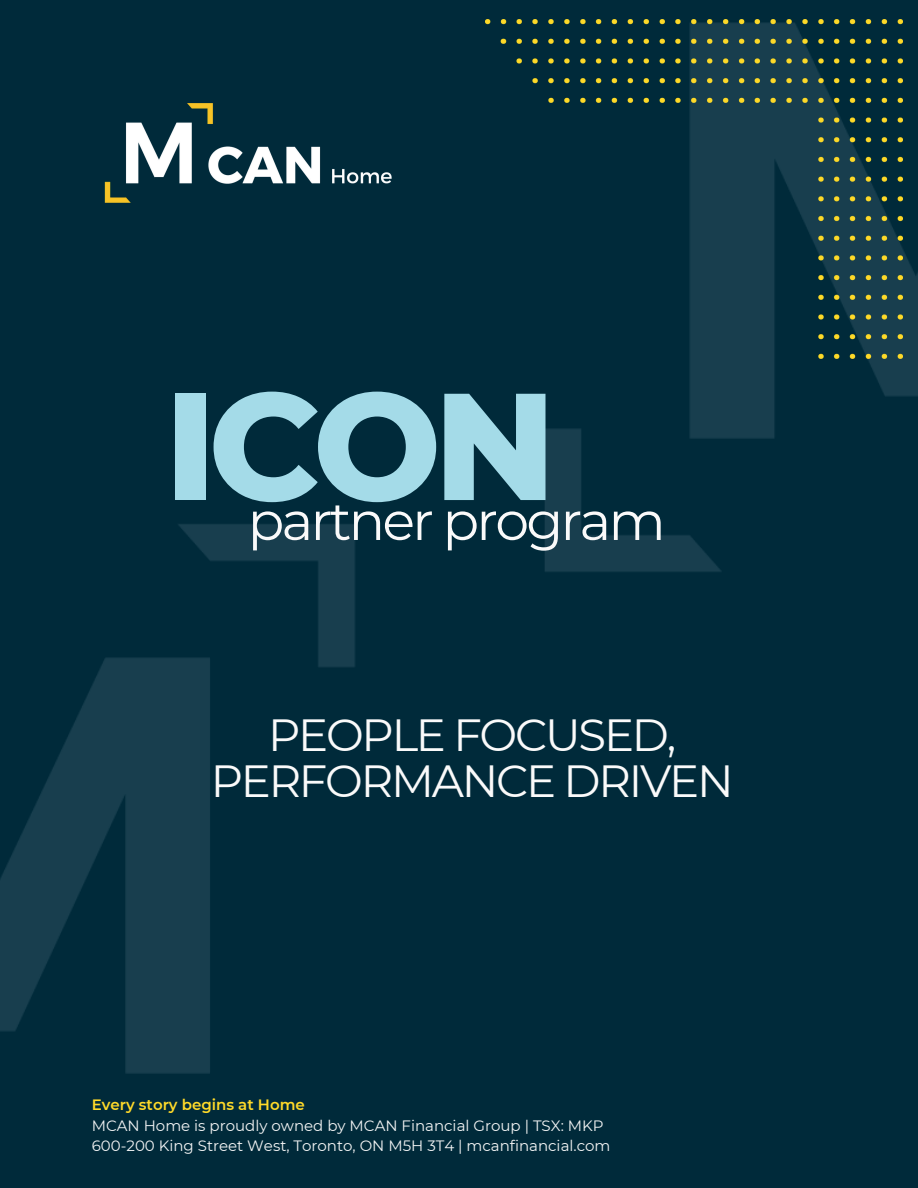
<style>
.page{position:relative;width:918px;height:1188px;background:#002a3a}
.page>*{position:absolute;margin:0;border:0;box-sizing:border-box;transform-origin:0 0}
.t1{font:800 151.8px "Montserrat";color:#a4dbe8}
.t2{font:53.85px "Montserrat";letter-spacing:-.05em;color:#fafafa}
.t3{font:45px/46.2px "Montserrat";letter-spacing:-.05em;color:#fafafa;text-align:center}
.t4{font:15px "Montserrat";color:#f3f4f4}
.t5{font:600 15px "Montserrat";color:#ffda29}
</style>
<div class="page">
<img style="left:0;top:524px;width:355px;height:550px">
<img style="left:545px;top:250px;width:373px;height:322px">
<img style="left:485px;top:19px;width:418px;height:340px">
<img style="left:104px;top:92px;width:402px;height:124px">
<p class="t1" style="left:165px;top:353px;width:393px">ICON</p>
<p class="t2" style="left:248px;top:488px;width:419px">partner program</p>
<p class="t3" style="left:211px;top:711px;width:524px">PEOPLE FOCUSED,<br>PERFORMANCE DRIVEN</p>
<p class="t5" style="left:92px;top:1096px;width:215px">Every story begins at Home</p>
<p class="t4" style="left:92px;top:1116px;width:513px">MCAN Home is proudly owned by MCAN Financial Group | TSX: MKP</p>
<p class="t4" style="left:92px;top:1136px;width:520px">600-200 King Street West, Toronto, ON M5H 3T4 | mcanfinancial.com</p>
</div>
